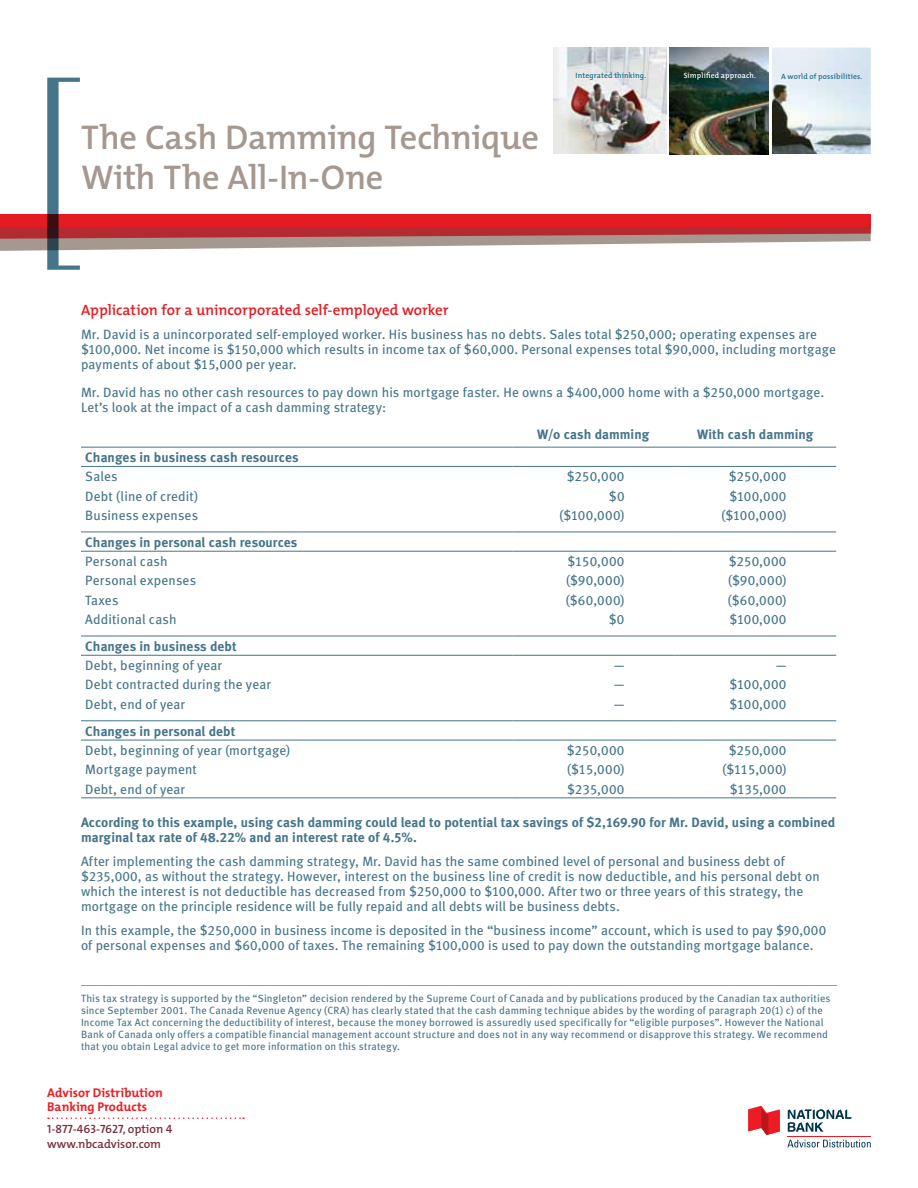
<style>
.page{position:relative;width:918px;height:1188px;background:#fff}
.page>*{position:absolute;margin:0;border:0;box-sizing:border-box;transform-origin:0 0}
.t1{font:600 34.5px/40.5px "The Mix";letter-spacing:-.01em;color:#a59890}
.t2{font:600 15px "The Mix";color:#e51b23}
.t3{font:13.5px/15px "Meta Book LF";letter-spacing:.01em;color:#457589}
.t4{font:13.5px/15px "Meta Bold LF";letter-spacing:.005em;color:#457589}
.t5{font:700 12.75px/15px "The Mix";color:#ed1d24}
.t6{font:12px "The Mix Semi Bold Caps";color:#7b313d}
.t7{font:600 12px "The Mix";color:#7b313d}
.t8{font:10.5px/12px "Meta Book LF";letter-spacing:.015em;color:#457589}
.t9{font:600 7.65px "The Mix";letter-spacing:.015em;color:#1f6f8a}
.t10{font:600 7.65px "The Mix";letter-spacing:.015em;color:#fff}
.s1{font-family:"The Mix";font-weight:600}
</style>
<div class="page">
<svg style="left:787px;top:1140px;width:84px;height:8px"></svg>
<hr style="left:788px;top:1136px;width:83px;height:1px;background:#ed1d24">
<svg style="left:788px;top:1109px;width:64px;height:23px"></svg>
<svg style="left:748px;top:1106px;width:32px;height:29px"></svg>
<svg style="left:48px;top:1118px;width:196px;height:1px"></svg>
<svg style="left:0;top:78px;width:871px;height:192px"></svg>
<img style="left:554px;top:48px;width:113px;height:106px">
<img style="left:772px;top:48px;width:99px;height:106px">
<img style="left:670px;top:48px;width:99px;height:106px">
<hr style="left:81px;top:985px;width:756px;height:1px;background:#a59890">
<hr style="left:81px;top:447px;width:431px;height:1px;background:#457589">
<hr style="left:81px;top:466px;width:431px;height:1px;background:#457589">
<hr style="left:512px;top:447px;width:162px;height:1px;background:#457589">
<hr style="left:512px;top:466px;width:162px;height:1px;background:#457589">
<hr style="left:674px;top:447px;width:162px;height:1px;background:#457589">
<hr style="left:674px;top:466px;width:162px;height:1px;background:#457589">
<hr style="left:81px;top:636px;width:431px;height:1px;background:#457589">
<hr style="left:512px;top:636px;width:162px;height:1px;background:#457589">
<hr style="left:674px;top:636px;width:162px;height:1px;background:#457589">
<hr style="left:81px;top:655px;width:431px;height:1px;background:#457589">
<hr style="left:512px;top:655px;width:162px;height:1px;background:#457589">
<hr style="left:674px;top:655px;width:162px;height:1px;background:#457589">
<hr style="left:81px;top:532px;width:431px;height:1px;background:#457589">
<hr style="left:512px;top:532px;width:162px;height:1px;background:#457589">
<hr style="left:674px;top:532px;width:162px;height:1px;background:#457589">
<hr style="left:81px;top:551px;width:431px;height:1px;background:#457589">
<hr style="left:512px;top:551px;width:162px;height:1px;background:#457589">
<hr style="left:674px;top:551px;width:162px;height:1px;background:#457589">
<hr style="left:81px;top:720px;width:431px;height:1px;background:#457589">
<hr style="left:81px;top:740px;width:431px;height:1px;background:#457589">
<hr style="left:512px;top:720px;width:162px;height:1px;background:#457589">
<hr style="left:512px;top:740px;width:162px;height:1px;background:#457589">
<hr style="left:674px;top:720px;width:162px;height:1px;background:#457589">
<hr style="left:674px;top:740px;width:162px;height:1px;background:#457589">
<hr style="left:81px;top:797px;width:431px;height:1px;background:#457589">
<hr style="left:512px;top:797px;width:162px;height:1px;background:#457589">
<hr style="left:674px;top:797px;width:162px;height:1px;background:#457589">
<h1 class="t1" style="left:81px;top:116px;width:460px">The Cash Damming Technique<br>With The All-In-One</h1>
<p class="t9" style="left:576px;top:69px;width:72px">Integrated thinking.</p>
<p class="t10" style="left:684px;top:69px;width:74px">Simplified approach.</p>
<p class="t9" style="left:781px;top:70px;width:83px">A world of possibilities.</p>
<p class="t2" style="left:81px;top:297px;width:369px">Application for a unincorporated self-employed worker</p>
<p class="t3" style="left:81px;top:326px;width:757px">Mr. David is a unincorporated self-employed worker. His business has no debts. Sales total $250,000; operating expenses are $100,000. Net income is $150,000 which results in income tax of $60,000. Personal expenses total $90,000, including mortgage payments of about $15,000 per year.</p>
<p class="t3" style="left:81px;top:385px;width:745px">Mr. David has no other cash resources to pay down his mortgage faster. He owns a $400,000 home with a $250,000 mortgage.<br>Let’s look at the impact of a cash damming strategy:</p>
<p class="t4" style="left:537px;top:427px;width:113px">W/o cash damming</p>
<p class="t4" style="left:697px;top:427px;width:118px">With cash damming</p>
<p class="t4" style="left:85px;top:450px;width:215px">Changes in business cash resources</p>
<p class="t3" style="left:85px;top:469px;width:34px">Sales</p>
<p class="t3" style="left:567px;top:469px;width:59px">$250,000</p>
<p class="t3" style="left:729px;top:469px;width:59px">$250,000</p>
<p class="t3" style="left:85px;top:488px;width:114px">Debt (line of credit)</p>
<p class="t3" style="left:609px;top:488px;width:17px">$0</p>
<p class="t3" style="left:729px;top:488px;width:59px">$100,000</p>
<p class="t3" style="left:85px;top:508px;width:114px">Business expenses</p>
<p class="t3" style="left:559px;top:508px;width:67px">($100,000)</p>
<p class="t3" style="left:721px;top:508px;width:67px">($100,000)</p>
<p class="t4" style="left:85px;top:534px;width:214px">Changes in personal cash resources</p>
<p class="t3" style="left:85px;top:554px;width:84px">Personal cash</p>
<p class="t3" style="left:567px;top:554px;width:59px">$150,000</p>
<p class="t3" style="left:729px;top:554px;width:59px">$250,000</p>
<p class="t3" style="left:85px;top:573px;width:112px">Personal expenses</p>
<p class="t3" style="left:566px;top:573px;width:60px">($90,000)</p>
<p class="t3" style="left:728px;top:573px;width:60px">($90,000)</p>
<p class="t3" style="left:85px;top:592px;width:35px">Taxes</p>
<p class="t3" style="left:566px;top:592px;width:60px">($60,000)</p>
<p class="t3" style="left:728px;top:592px;width:60px">($60,000)</p>
<p class="t3" style="left:85px;top:612px;width:93px">Additional cash</p>
<p class="t3" style="left:609px;top:612px;width:17px">$0</p>
<p class="t3" style="left:729px;top:612px;width:59px">$100,000</p>
<p class="t4" style="left:85px;top:638px;width:153px">Changes in business debt</p>
<p class="t3" style="left:85px;top:658px;width:138px">Debt, beginning of year</p>
<p class="t3" style="left:614px;top:658px;width:12px">—</p>
<p class="t3" style="left:776px;top:658px;width:12px">—</p>
<p class="t3" style="left:85px;top:677px;width:187px">Debt contracted during the year</p>
<p class="t3" style="left:614px;top:677px;width:12px">—</p>
<p class="t3" style="left:729px;top:677px;width:59px">$100,000</p>
<p class="t3" style="left:85px;top:696px;width:101px">Debt, end of year</p>
<p class="t3" style="left:614px;top:696px;width:12px">—</p>
<p class="t3" style="left:729px;top:696px;width:59px">$100,000</p>
<p class="t4" style="left:85px;top:723px;width:152px">Changes in personal debt</p>
<p class="t3" style="left:85px;top:743px;width:206px">Debt, beginning of year (mortgage)</p>
<p class="t3" style="left:567px;top:743px;width:59px">$250,000</p>
<p class="t3" style="left:729px;top:743px;width:59px">$250,000</p>
<p class="t3" style="left:85px;top:762px;width:113px">Mortgage payment</p>
<p class="t3" style="left:567px;top:762px;width:59px">($15,000)</p>
<p class="t3" style="left:722px;top:762px;width:66px">($115,000)</p>
<p class="t3" style="left:85px;top:781px;width:101px">Debt, end of year</p>
<p class="t3" style="left:567px;top:781px;width:59px">$235,000</p>
<p class="t3" style="left:730px;top:781px;width:58px">$135,000</p>
<p class="t4" style="left:81px;top:814px;width:756px">According to this example, using cash damming could lead to potential tax savings of $2,169.90 for Mr. David, using a combined marginal tax rate of 48.22% and an interest rate of 4.5%.</p>
<p class="t3" style="left:81px;top:853px;width:740px">After implementing the cash damming strategy, Mr. David has the same combined level of personal and business debt of $235,000, as without the strategy. However, interest on the business line of credit is now deductible, and his personal debt on which the interest is not deductible has decreased from $250,000 to $100,000. After two or three years of this strategy, the mortgage on the principle residence will be fully repaid and all debts will be business debts.</p>
<p class="t3" style="left:81px;top:922px;width:747px">In this example, the $250,000 in business income is deposited in the “business income” account, which is used to pay $90,000 of personal expenses and $60,000 of taxes. The remaining $100,000 is used to pay down the outstanding mortgage balance.</p>
<p class="t8" style="left:81px;top:992px;width:751px">This tax strategy is supported by the “Singleton” decision rendered by the Supreme Court of Canada and by publications produced by the Canadian tax authorities since September 2001. The Canada Revenue Agency (CRA) has clearly stated that the cash damming technique abides by the wording of paragraph 20(1) c) of the Income Tax Act concerning the deductibility of interest, because the money borrowed is assuredly used specifically for “eligible purposes”. However the National Bank of Canada only offers a compatible financial management account structure and does not in any way recommend or disapprove this strategy. We recommend that you obtain Legal advice to get more information on this strategy.</p>
<p class="t5" style="left:47px;top:1084px;width:117px">Advisor Distribution<br>Banking Products</p>
<p class="t6" style="left:47px;top:1118px;width:127px">1-877-463-7627, <span class="s1">option</span> 4</p>
<p class="t7" style="left:47px;top:1133px;width:115px">www.nbcadvisor.com</p>
</div>
